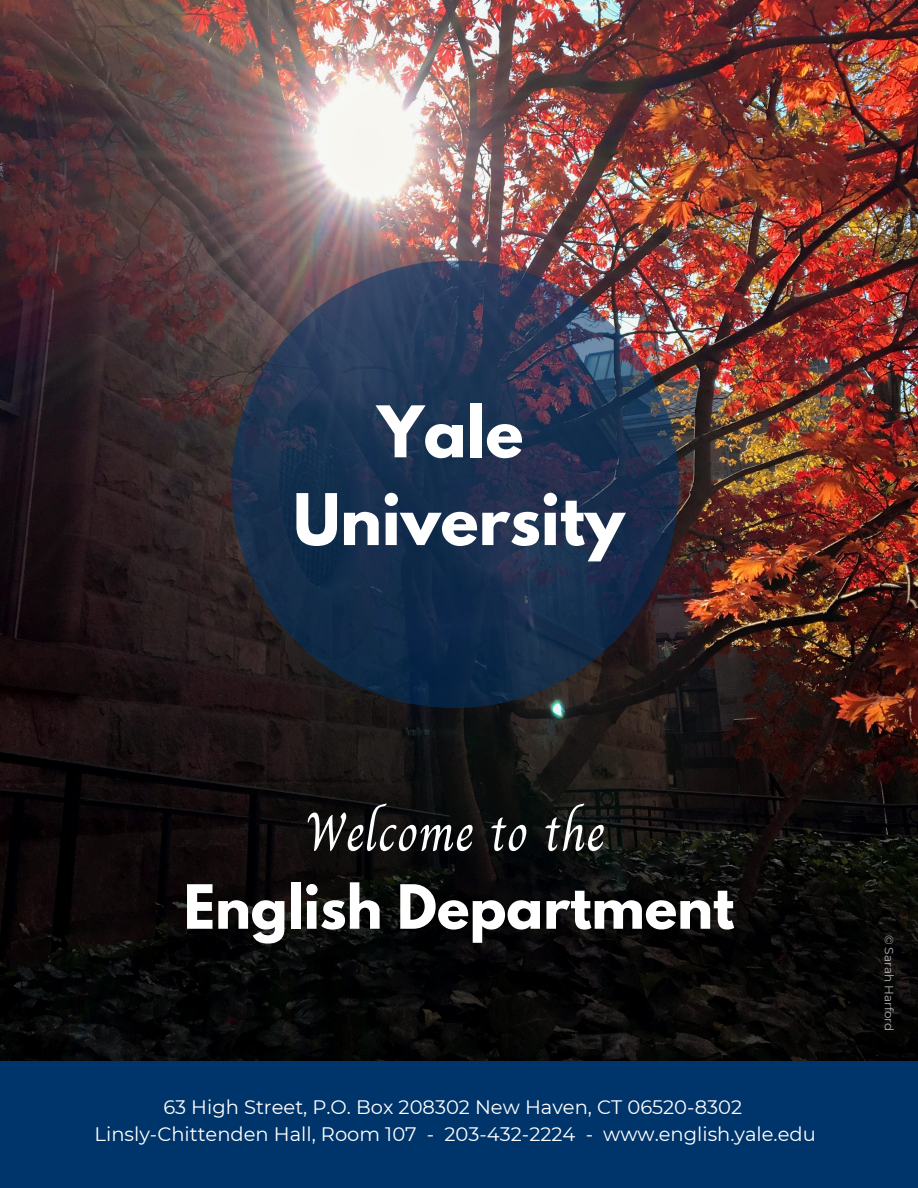
<style>
.page{position:relative;width:918px;height:1188px;background:#00356b}
.page>*{position:absolute;margin:0;border:0;box-sizing:border-box;transform-origin:0 0}
.t1{font:700 63px/87.8px "League Spartan";color:#fff;text-align:center}
.t2{font:700 54px "League Spartan";color:#fff}
.t3{font:54px "Charm";color:#fff}
.t4{font:19.5px/26.8px "Montserrat";color:#fff;text-align:center}
.t5{font:12px "Montserrat";color:#fff}
</style>
<div class="page">
<img style="left:0;top:0;width:918px;height:1061px">
<svg style="left:232px;top:261px;width:447px;height:447px;background:#29344c"></svg>
<h1 class="t1" style="left:293px;top:396px;width:333px">Yale<br>University</h1>
<h2 class="t3" style="left:305px;top:790px;width:301px">Welcome to the</h2>
<h2 class="t2" style="left:184px;top:880px;width:552px">English Department</h2>
<p class="t4" style="left:95px;top:1093px;width:723px">63 High Street, P.O. Box 208302 New Haven, CT 06520-8302<br>Linsly-Chittenden Hall, Room 107 - 203-432-2224 - www.english.yale.edu</p>
<p class="t5" style="left:897px;top:935px;width:98px;rotate:90deg">© Sarah Harford</p>
</div>
